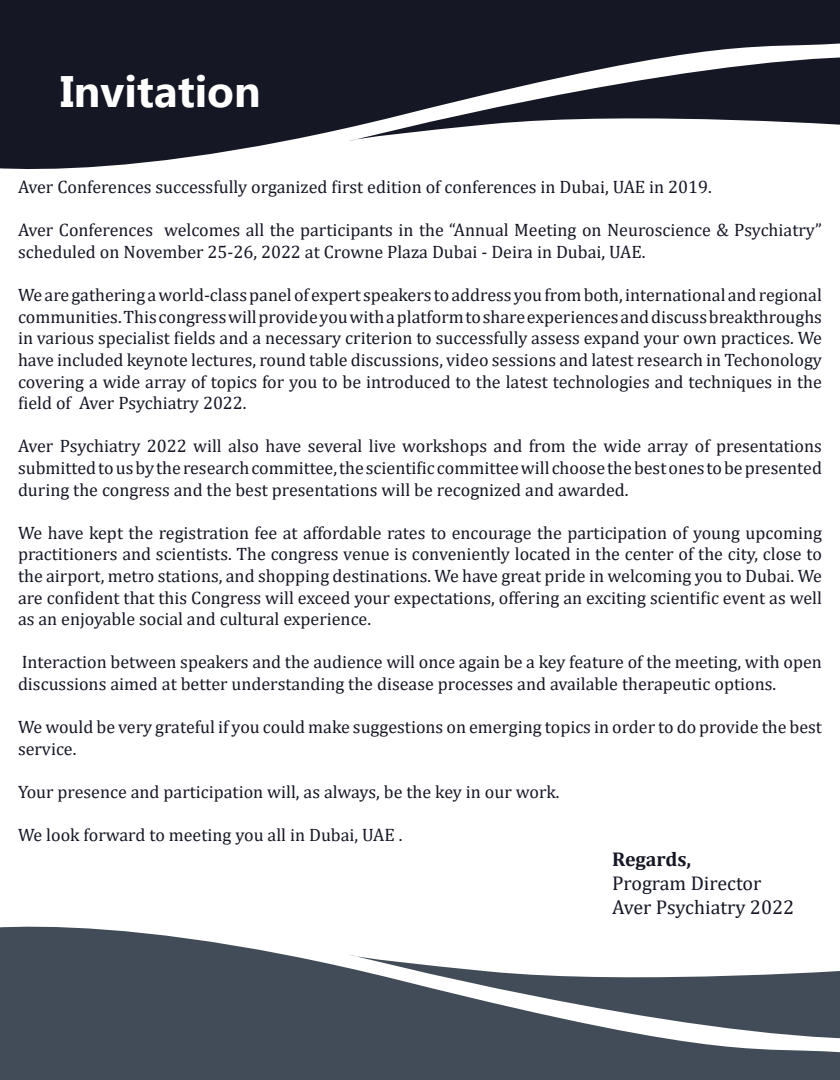
<style>
.page{position:relative;width:840px;height:1080px;background:#fff}
.page>*{position:absolute;margin:0;border:0;box-sizing:border-box;transform-origin:0 0}
.t1{font:700 44px "Ebrima";color:#fff}
.t2{font:20px/24px "Cambria";color:#151724}
.t3{font:700 20px "Cambria";letter-spacing:-.005em;color:#151724}
.t4{font:18px/21.6px "Cambria";color:#151724}
</style>
<div class="page">
<svg style="left:0;top:926px;width:343px;height:154px;background:#535c67"></svg>
<svg style="left:0;top:0;width:343px;height:169px;background:#262834"></svg>
<svg style="left:343px;top:954px;width:497px;height:126px;fill:#424c58"></svg>
<svg style="left:343px;top:0;width:497px;height:141px;fill:#151724"></svg>
<h1 class="t1" style="left:60px;top:56px;width:202px">Invitation</h1>
<p class="t4" style="left:18px;top:176px;width:695px">Aver Conferences successfully organized first edition of conferences in Dubai, UAE in 2019.</p>
<p class="t4" style="left:18px;top:219px;width:805px">Aver Conferences welcomes all the participants in the “Annual Meeting on Neuroscience &amp; Psychiatry” scheduled on November 25-26, 2022 at Crowne Plaza Dubai - Deira in Dubai, UAE.</p>
<p class="t4" style="left:18px;top:284px;width:806px;text-align:justify">We are gathering a world-class panel of expert speakers to address you from both, international and regional communities. This congress will provide you with a platform to share experiences and discuss breakthroughs in various specialist fields and a necessary criterion to successfully assess expand your own practices. We have included keynote lectures, round table discussions, video sessions and latest research in Techonology covering a wide array of topics for you to be introduced to the latest technologies and techniques in the field of Aver Psychiatry 2022.</p>
<p class="t4" style="left:18px;top:435px;width:806px;text-align:justify">Aver Psychiatry 2022 will also have several live workshops and from the wide array of presentations submitted to us by the research committee, the scientific committee will choose the best ones to be presented during the congress and the best presentations will be recognized and awarded.</p>
<p class="t4" style="left:18px;top:522px;width:806px;text-align:justify">We have kept the registration fee at affordable rates to encourage the participation of young upcoming practitioners and scientists. The congress venue is conveniently located in the center of the city, close to the airport, metro stations, and shopping destinations. We have great pride in welcoming you to Dubai. We are confident that this Congress will exceed your expectations, offering an exciting scientific event as well as an enjoyable social and cultural experience.</p>
<p class="t4" style="left:18px;top:651px;width:805px">Interaction between speakers and the audience will once again be a key feature of the meeting, with open discussions aimed at better understanding the disease processes and available therapeutic options.</p>
<p class="t4" style="left:18px;top:716px;width:806px">We would be very grateful if you could make suggestions on emerging topics in order to do provide the best service.</p>
<p class="t4" style="left:18px;top:781px;width:543px">Your presence and participation will, as always, be the key in our work.</p>
<p class="t4" style="left:18px;top:824px;width:386px">We look forward to meeting you all in Dubai, UAE .</p>
<p class="t3" style="left:612px;top:845px;width:81px">Regards,</p>
<p class="t2" style="left:612px;top:871px;width:184px">Program Director<br>Aver Psychiatry 2022</p>
</div>
